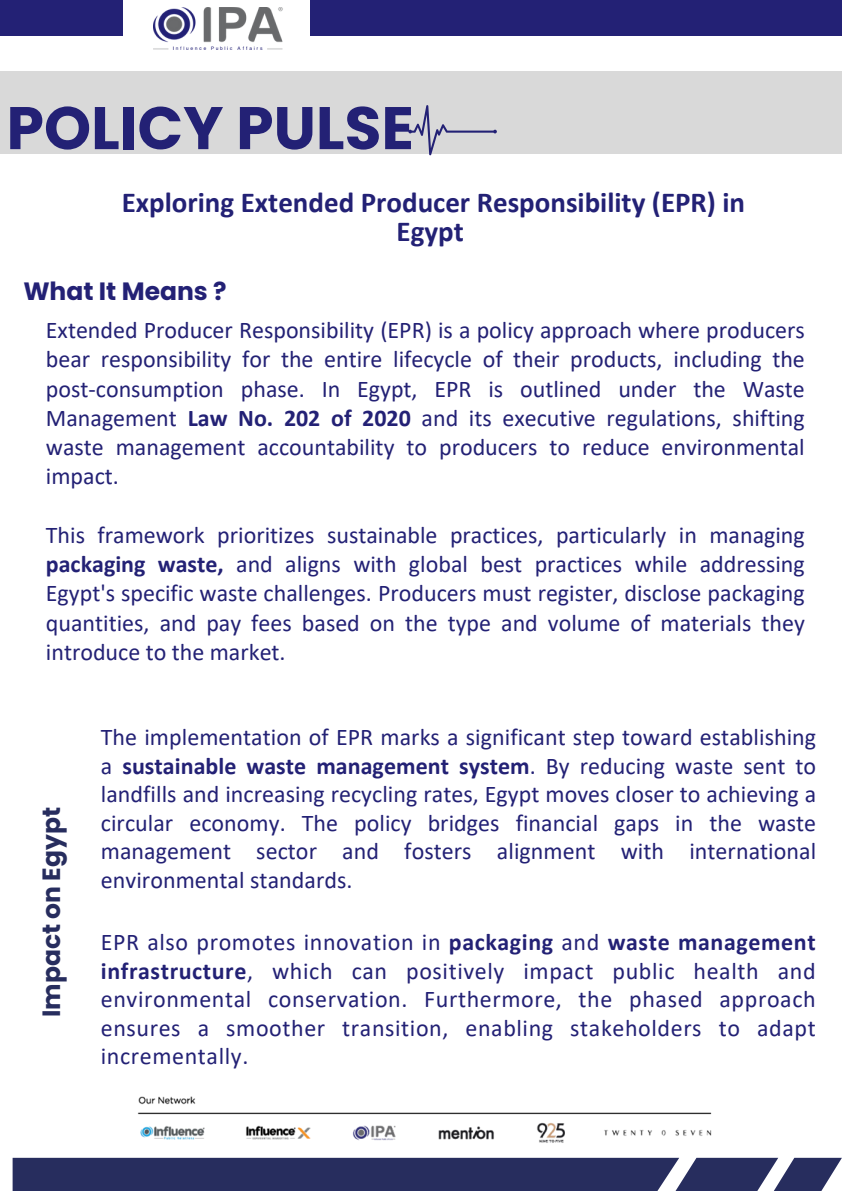
<style>
.page{position:relative;width:842px;height:1191px;background:#fff}
.page>*{position:absolute;margin:0;border:0;box-sizing:border-box;transform-origin:0 0}
.t1{font:700 60px "Poppins";color:#232175}
.t2{font:700 29px/29.2px "Calibri";color:#232175;text-align:center}
.t3{font:700 25px "Poppins";color:#272d5e}
.t4{font:700 25px "Poppins";color:#232175}
.t5{font:24px/29.2px "Calibri";color:#232175;text-align:justify}
.s1{font-weight:700}
</style>
<div class="page">
<img style="left:154px;top:7px;width:129px;height:43px">
<div style="left:0;top:0;width:122px;height:36px;background:#232175"></div>
<div style="left:310px;top:0;width:532px;height:36px;background:#232175"></div>
<div style="left:0;top:71px;width:842px;height:82px;background:#d9d9d9"></div>
<svg style="left:408px;top:105px;width:89px;height:50px"></svg>
<svg style="left:13px;top:1157px;width:829px;height:33px"></svg>
<img style="left:87px;top:1096px;width:668px;height:94px">
<p class="t1" style="left:7px;top:86px;width:409px">POLICY PULSE</p>
<h3 class="t2" style="left:122px;top:190px;width:625px">Exploring Extended Producer Responsibility (EPR) in<br>Egypt</h3>
<h2 class="t4" style="left:23px;top:273px;width:205px">What It Means ?</h2>
<p class="t5" style="left:46px;top:317px;width:760px">Extended Producer Responsibility (EPR) is a policy approach where producers bear responsibility for the entire lifecycle of their products, including the post-consumption phase. In Egypt, EPR is outlined under the Waste Management <span class="s1">Law No. 202 of 2020</span> and its executive regulations, shifting waste management accountability to producers to reduce environmental impact.</p>
<h1 class="t5" style="left:46px;top:522px;width:760px">This framework prioritizes sustainable practices, particularly in managing <span class="s1">packaging waste,</span> and aligns with global best practices while addressing Egypt's specific waste challenges. Producers must register, disclose packaging quantities, and pay fees based on the type and volume of materials they introduce to the market.</h1>
<p class="t3" style="left:34px;top:1017px;width:211px;rotate:-90deg">Impact on Egypt</p>
<h3 class="t5" style="left:101px;top:725px;width:717px;line-height:28.5px">The implementation of EPR marks a significant step toward establishing a <span class="s1">sustainable waste management system</span>. By reducing waste sent to landfills and increasing recycling rates, Egypt moves closer to achieving a circular economy. The policy bridges financial gaps in the waste management sector and fosters alignment with international environmental standards.</h3>
<p class="t5" style="left:101px;top:929px;width:716px;line-height:28.5px">EPR also promotes innovation in <span class="s1">packaging</span> and <span class="s1">waste management infrastructure</span>, which can positively impact public health and environmental conservation. Furthermore, the phased approach ensures a smoother transition, enabling stakeholders to adapt incrementally.</p>
</div>
